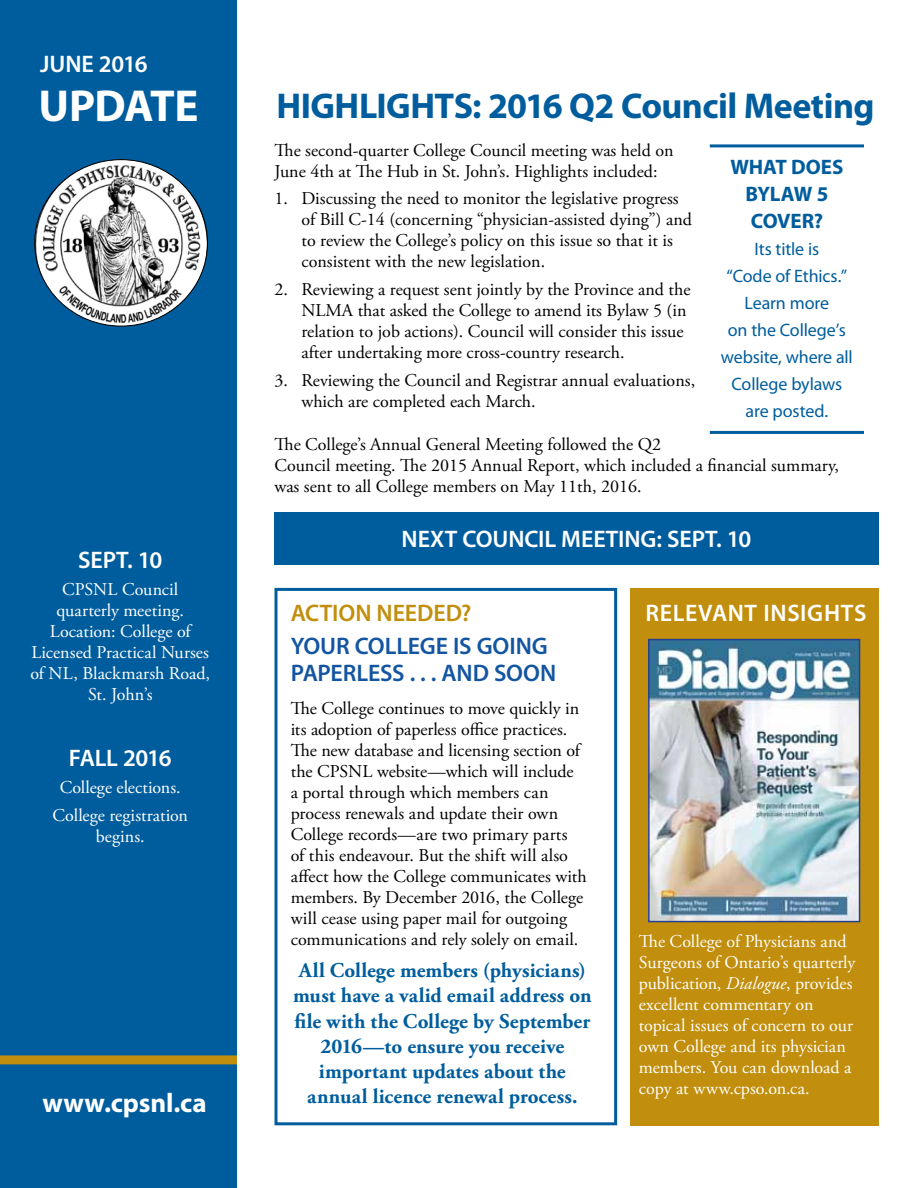
<style>
.page{position:relative;width:918px;height:1188px;background:#fff}
.page>*{position:absolute;margin:0;border:0;box-sizing:border-box;transform-origin:0 0}
.t1{font:700 45px "Myriad Pro";letter-spacing:-.02em;color:#fff}
.t2{font:700 36px "Myriad Pro";letter-spacing:-.015em;color:#005d9d}
.t3{font:700 27px "Myriad Pro";color:#fff}
.t4{font:600 24px "Myriad Pro";letter-spacing:-.005em;color:#fff}
.t5{font:600 24px/27px "Myriad Pro";letter-spacing:-.01em;color:#1455a1}
.t6{font:600 24px "Myriad Pro";letter-spacing:.025em;color:#fff}
.t7{font:600 24px "Myriad Pro";color:#c18f0d}
.t8{font:600 24px "Myriad Pro";letter-spacing:-.03em;color:#fff}
.t9{font:700 21px/25.2px "Adobe Garamond Pro";color:#005d9d;text-align:center}
.t10{font:700 21px/27px "Myriad Pro";letter-spacing:-.005em;color:#005d9d;text-align:center}
.t11{font:18px/21px "Adobe Garamond Pro";color:#000}
.t12{font:18px/21px "Adobe Garamond Pro";color:#fff;text-align:center}
.t13{font:18px/27px "Myriad Pro";letter-spacing:-.01em;color:#005d9d;text-align:center}
.s1{font-style:italic}
</style>
<div class="page">
<div style="left:0;top:0;width:237px;height:1188px;background:#005d9d"></div>
<div style="left:0;top:1055px;width:237px;height:9px;background:#c18f0d"></div>
<img style="left:35px;top:160px;width:173px;height:166px">
<div style="left:274px;top:588px;width:343px;height:537px;border:3px solid #005d9d"></div>
<div style="left:274px;top:512px;width:605px;height:53px;background:#005d9d"></div>
<hr style="left:710px;top:144px;width:154px;height:3px;background:#005d9d">
<hr style="left:710px;top:431px;width:154px;height:3px;background:#005d9d">
<div style="left:630px;top:588px;width:249px;height:537px;background:#c18f0d"></div>
<img style="left:651px;top:642px;width:206px;height:277px">
<div style="left:648px;top:639px;width:212px;height:283px;border:2px solid #25408f"></div>
<h3 class="t4" style="left:40px;top:49px;width:109px">JUNE 2016</h3>
<h1 class="t1" style="left:39px;top:77px;width:161px">UPDATE</h1>
<h2 class="t2" style="left:276px;top:83px;width:600px">HIGHLIGHTS: 2016 Q2 Council Meeting</h2>
<p class="t11" style="left:274px;top:140px;width:401px">The second-quarter College Council meeting was held on<br>June 4th at The Hub in St. John’s. Highlights included:</p>
<p class="t11" style="left:302px;top:189px;width:392px;text-indent:-27px">1. Discussing the need to monitor the legislative progress of Bill C-14 (concerning “physician-assisted dying”) and to review the College’s policy on this issue so that it is consistent with the new legislation.</p>
<p class="t11" style="left:302px;top:280px;width:390px;text-indent:-27px">2. Reviewing a request sent jointly by the Province and the NLMA that asked the College to amend its Bylaw 5 (in relation to job actions). Council will consider this issue after undertaking more cross-country research.</p>
<p class="t11" style="left:302px;top:370px;width:395px;text-indent:-27px">3. Reviewing the Council and Registrar annual evaluations, which are completed each March.</p>
<p class="t11" style="left:274px;top:435px;width:566px">The College’s Annual General Meeting followed the Q2<br>Council meeting. The 2015 Annual Report, which included a financial summary, was sent to all College members on May 11th, 2016.</p>
<p class="t10" style="left:730px;top:153px;width:115px">WHAT DOES<br>BYLAW 5<br>COVER?</p>
<p class="t13" style="left:721px;top:236px;width:133px">Its title is<br>“Code of Ethics.”<br>Learn more<br>on the College’s website, where all<br>College bylaws are posted.</p>
<h3 class="t4" style="left:402px;top:524px;width:351px">NEXT COUNCIL MEETING: SEPT. 10</h3>
<h3 class="t4" style="left:78px;top:544px;width:86px">SEPT. 10</h3>
<p class="t12" style="left:30px;top:579px;width:181px">CPSNL Council quarterly meeting.<br>Location: College of<br>Licensed Practical Nurses of NL, Blackmarsh Road,<br>St. John’s</p>
<h3 class="t8" style="left:69px;top:743px;width:104px">FALL 2016</h3>
<p class="t12" style="left:53px;top:774px;width:137px;line-height:27.8px">College elections.<br>College registration</p>
<p class="t12" style="left:96px;top:826px;width:50px">begins.</p>
<h3 class="t7" style="left:291px;top:598px;width:182px">ACTION NEEDED?</h3>
<h3 class="t5" style="left:291px;top:632px;width:264px">YOUR COLLEGE IS GOING<br>PAPERLESS . . . AND SOON</h3>
<p class="t11" style="left:291px;top:699px;width:298px">The College continues to move quickly in its adoption of paperless office practices.<br>The new database and licensing section of the CPSNL website—which will include<br>a portal through which members can process renewals and update their own College records—are two primary parts<br>of this endeavour. But the shift will also affect how the College communicates with members. By December 2016, the College will cease using paper mail for outgoing communications and rely solely on email.</p>
<p class="t9" style="left:293px;top:958px;width:300px">All College members (physicians) must have a valid email address on file with the College by September<br>2016—to ensure you receive important updates about the</p>
<h3 class="t3" style="left:42px;top:1085px;width:166px">www.cpsnl.ca</h3>
<p class="t9" style="left:307px;top:1084px;width:272px">annual licence renewal process.</p>
<h3 class="t6" style="left:645px;top:598px;width:223px">RELEVANT INSIGHTS</h3>
<p class="t12" style="left:639px;top:932px;width:218px;text-align:left">The College of Physicians and<br>Surgeons of Ontario’s quarterly publication, <span class="s1">Dialogue</span>, provides excellent commentary on topical issues of concern to our own College and its physician members. You can download a copy at www.cpso.on.ca.</p>
</div>
